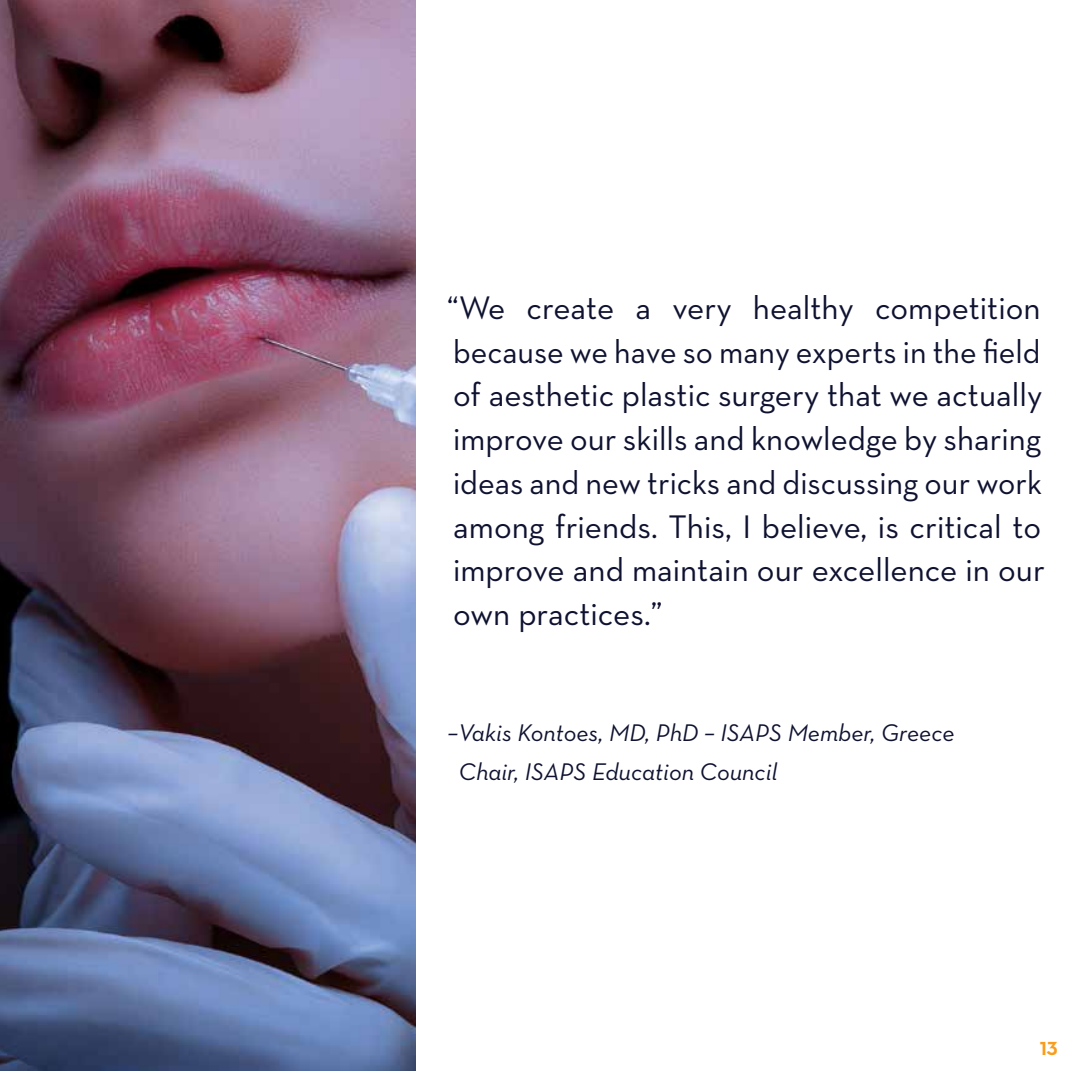
<style>
.page{position:relative;width:1071px;height:1071px;background:#fff}
.page>*{position:absolute;margin:0;border:0;box-sizing:border-box;transform-origin:0 0}
.t1{font:33.25px/43.8px "Neutraface Text";color:#0e1230}
.t2{font:italic 24.5px/39px "Neutraface Text";color:#0e1230}
.t3{font:700 19.25px "Neutraface Text";color:#f99d1c}
</style>
<div class="page">
<img style="left:0;top:0;width:416px;height:1071px">
<p class="t1" style="left:447px;top:285px;width:600px">“We create a very healthy competition because we have so many experts in the field of aesthetic plastic surgery that we actually improve our skills and knowledge by sharing ideas and new tricks and discussing our work among friends. This, I believe, is critical to improve and maintain our excellence in our own practices.”</p>
<p class="t2" style="left:459px;top:713px;width:497px;text-indent:-11px">–Vakis Kontoes, MD, PhD – ISAPS Member, Greece<br>Chair, ISAPS Education Council</p>
<p class="t3" style="left:1040px;top:1036px;width:19px">13</p>
</div>
